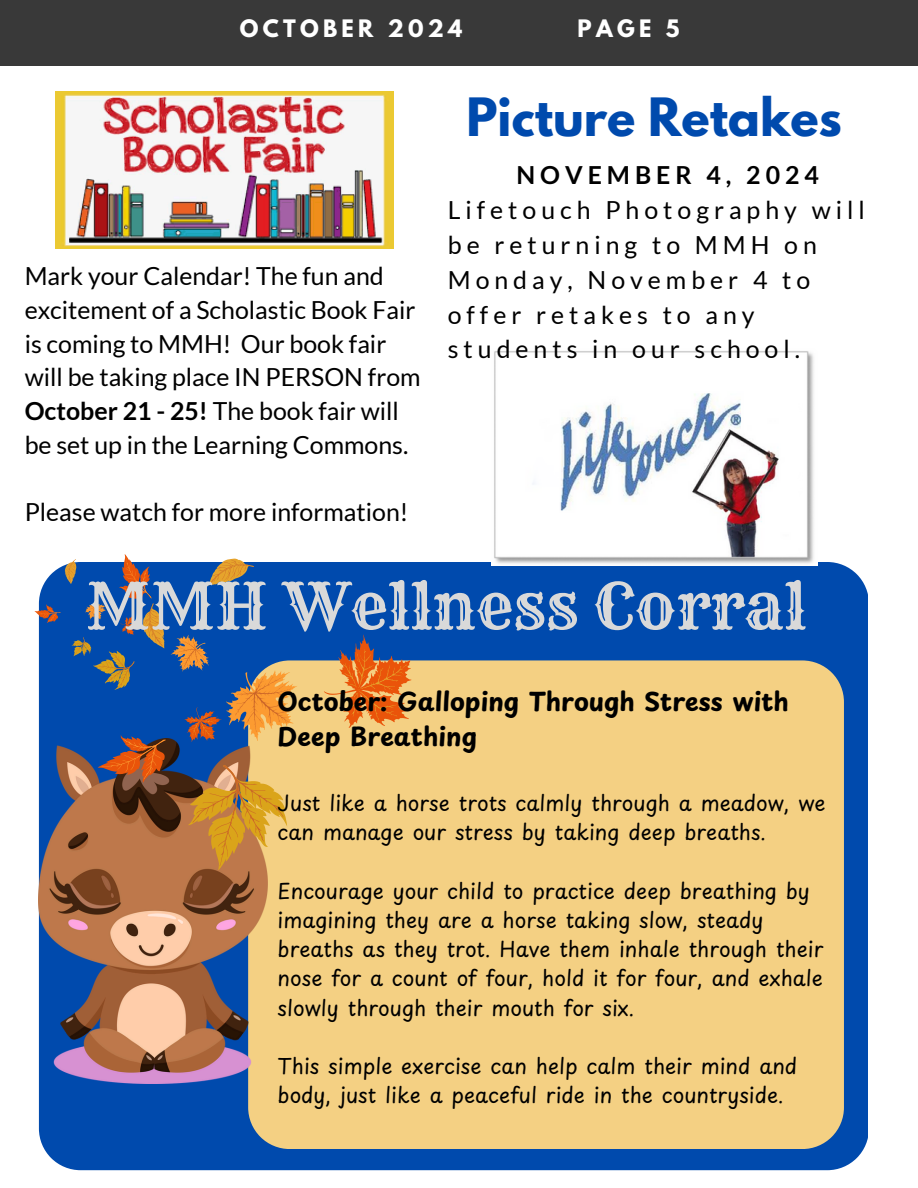
<style>
.page{position:relative;width:918px;height:1188px;background:#fff}
.page>*{position:absolute;margin:0;border:0;box-sizing:border-box;transform-origin:0 0}
.t1{font:63.15px "Rye";color:#d9d9d9}
.t2{font:700 46.8px "League Spartan";color:#004aad}
.t3{font:700 25.05px/34.8px "Playpen Sans";color:#000}
.t4{font:24.9px/33.8px "Lato";color:#000}
.t5{font:24.9px/34.8px "Lato";letter-spacing:.2em;color:#000}
.t6{font:700 24.9px "Lato";letter-spacing:.2em;color:#000}
.t7{font:700 21.3px "League Spartan";letter-spacing:.2em;color:#fff}
.t8{font:21px/29.2px "Playpen Sans";color:#000}
.s1{font-weight:700}
</style>
<div class="page">
<div style="left:0;top:0;width:918px;height:66px;background:#393939"></div>
<div style="left:39px;top:562px;width:829px;height:608px;background:#004aad"></div>
<div style="left:248px;top:660px;width:596px;height:489px;background:#f4d083"></div>
<img style="left:39px;top:875px;width:228px;height:209px">
<svg style="left:313px;top:626px;width:111px;height:112px;background:#ac8b6f"></svg>
<svg style="left:34px;top:554px;width:273px;height:321px;background:#6d7587"></svg>
<img style="left:56px;top:92px;width:337px;height:156px">
<img style="left:491px;top:351px;width:326px;height:215px">
<p class="t7" style="left:240px;top:18px;width:224px">OCTOBER 2024</p>
<p class="t7" style="left:578px;top:18px;width:103px">PAGE 5</p>
<p class="t4" style="left:25px;top:259px;width:397px">Mark your Calendar! The fun and excitement of a Scholastic Book Fair is coming to MMH! Our book fair will be taking place IN PERSON from<br><span class="s1">October 21 - 25!</span> The book fair will be set up in the Learning Commons.</p>
<p class="t4" style="left:25px;top:495px;width:385px">Please watch for more information!</p>
<h3 class="t2" style="left:466px;top:93px;width:377px">Picture Retakes</h3>
<p class="t6" style="left:516px;top:159px;width:304px">NOVEMBER 4, 2024</p>
<p class="t5" style="left:448px;top:192px;width:419px">Lifetouch Photography will be returning to MMH on<br>Monday, November 4 to offer retakes to any students in our school.</p>
<h4 class="t1" style="left:86px;top:567px;width:722px">MMH Wellness Corral</h4>
<h5 class="t3" style="left:278px;top:683px;width:513px">October: Galloping Through Stress with<br>Deep Breathing</h5>
<p class="t8" style="left:278px;top:788px;width:550px">Just like a horse trots calmly through a meadow, we can manage our stress by taking deep breaths.</p>
<h2 class="t8" style="left:278px;top:875px;width:547px">Encourage your child to practice deep breathing by imagining they are a horse taking slow, steady breaths as they trot. Have them inhale through their nose for a count of four, hold it for four, and exhale slowly through their mouth for six.</h2>
<h4 class="t8" style="left:278px;top:1051px;width:521px">This simple exercise can help calm their mind and body, just like a peaceful ride in the countryside.</h4>
</div>
